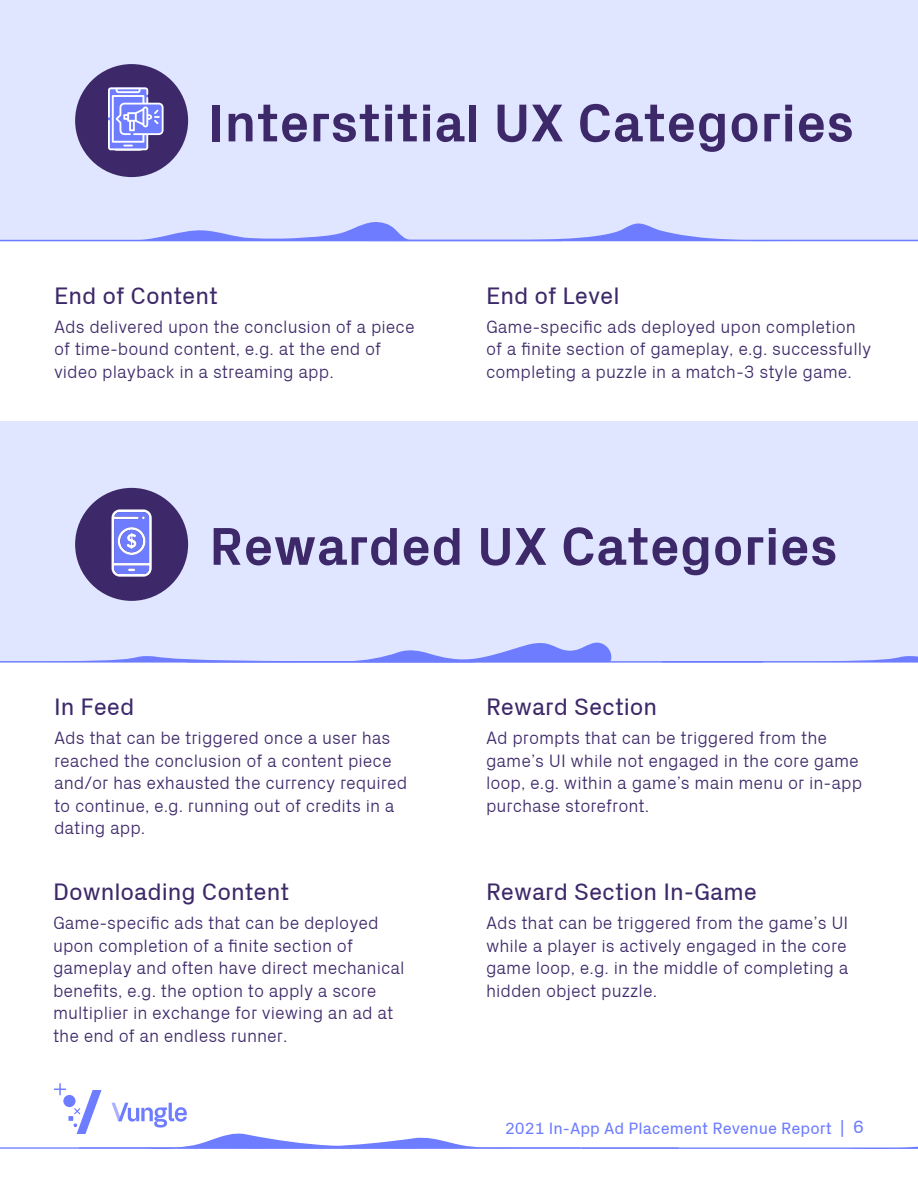
<style>
.page{position:relative;width:918px;height:1188px;background:#fff}
.page>*{position:absolute;margin:0;border:0;box-sizing:border-box;transform-origin:0 0}
.t1{font:700 54px "Px Grotesk";color:#3d2969}
.t2{font:24px "Px Grotesk";color:#3d2969}
.t3{font:300 18px/22.5px "Px Grotesk";color:#3d2969}
.t4{font:16.5px "Px Grotesk";color:#6e7dff}
.s1{font-size:18px}
</style>
<div class="page">
<svg style="left:0;top:1083px;width:918px;height:66px"></svg>
<div style="left:0;top:421px;width:918px;height:241px;background:#e0e6ff"></div>
<div style="left:0;top:0;width:918px;height:241px;background:#e0e6ff"></div>
<svg style="left:0;top:222px;width:918px;height:19px"></svg>
<svg style="left:0;top:642px;width:918px;height:21px"></svg>
<div style="left:75px;top:488px;width:113px;height:113px;background:#3d2969;border-radius:50%"></div>
<svg style="left:112px;top:509px;width:40px;height:68px;background:#9aa2f4"></svg>
<div style="left:75px;top:64px;width:113px;height:113px;background:#3d2969;border-radius:50%"></div>
<svg style="left:108px;top:87px;width:56px;height:64px;background:#9398e7"></svg>
<h1 class="t1" style="left:208px;top:91px;width:647px">Interstitial UX Categories</h1>
<h2 class="t2" style="left:54px;top:282px;width:165px">End of Content</h2>
<p class="t3" style="left:54px;top:315px;width:362px">Ads delivered upon the conclusion of a piece of time-bound content, e.g. at the end of video playback in a streaming app.</p>
<h2 class="t2" style="left:486px;top:282px;width:135px">End of Level</h2>
<p class="t3" style="left:486px;top:315px;width:387px">Game-specific ads deployed upon completion of a finite section of gameplay, e.g. successfully completing a puzzle in a match-3 style game.</p>
<h1 class="t1" style="left:209px;top:514px;width:630px">Rewarded UX Categories</h1>
<h2 class="t2" style="left:54px;top:693px;width:82px">In Feed</h2>
<p class="t3" style="left:54px;top:727px;width:355px">Ads that can be triggered once a user has reached the conclusion of a content piece and/or has exhausted the currency required to continue, e.g. running out of credits in a dating app.</p>
<h2 class="t2" style="left:53px;top:878px;width:238px">Downloading Content</h2>
<p class="t3" style="left:53px;top:912px;width:353px">Game-specific ads that can be deployed upon completion of a finite section of gameplay and often have direct mechanical benefits, e.g. the option to apply a score multiplier in exchange for viewing an ad at the end of an endless runner.</p>
<h2 class="t2" style="left:486px;top:693px;width:173px">Reward Section</h2>
<p class="t3" style="left:486px;top:727px;width:378px">Ad prompts that can be triggered from the game’s UI while not engaged in the core game loop, e.g. within a game’s main menu or in-app purchase storefront.</p>
<h2 class="t2" style="left:486px;top:878px;width:273px">Reward Section In-Game</h2>
<p class="t3" style="left:486px;top:912px;width:364px;text-align:justify">Ads that can be triggered from the game’s UI while a player is actively engaged in the core game loop, e.g. in the middle of completing a hidden object puzzle.</p>
<p class="t4" style="left:505px;top:1118px;width:360px">2021 In-App Ad Placement Revenue Report | <span class="s1">6</span></p>
</div>
